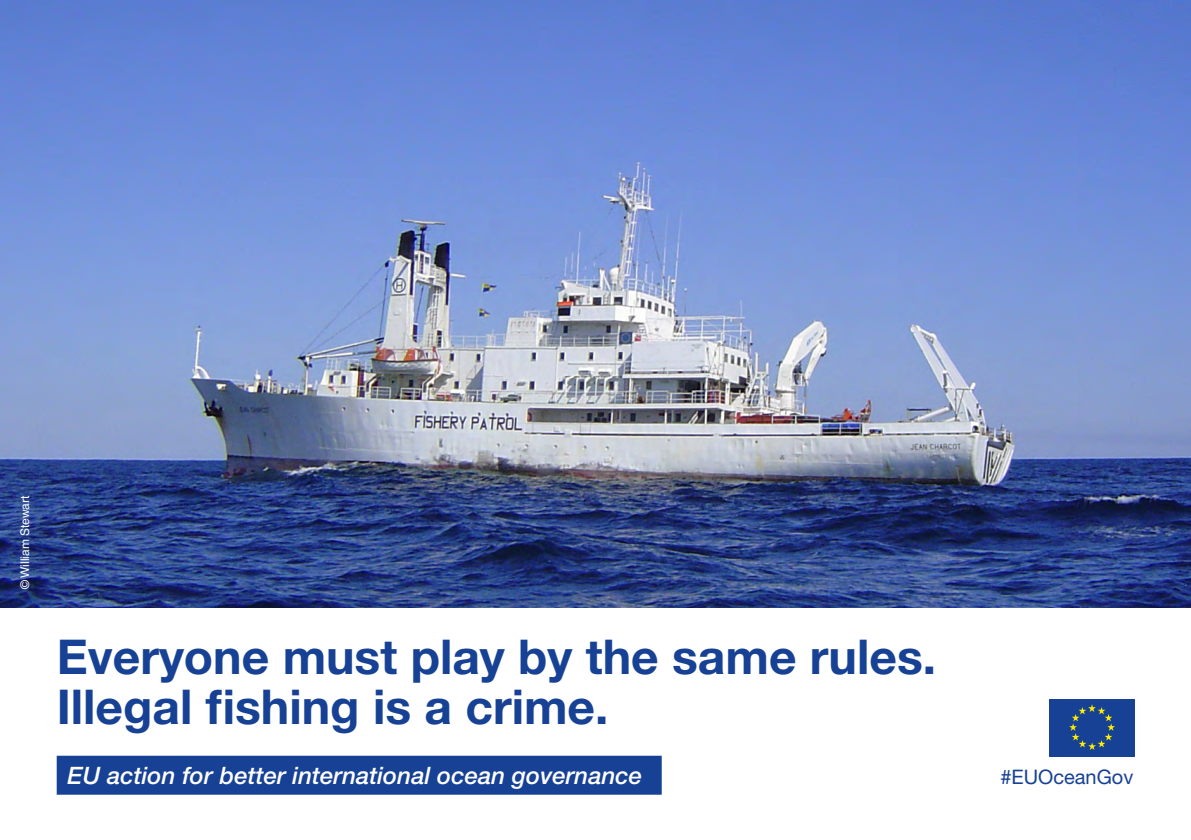
<style>
.page{position:relative;width:1191px;height:840px;background:#fff}
.page>*{position:absolute;margin:0;border:0;box-sizing:border-box;transform-origin:0 0}
.t1{font:700 48px/50px "Helvetica Neue LT Std";color:#164194}
.t2{font:italic 500 24px "Helvetica Neue LT Std";color:#fff}
.t3{font:20px "Helvetica Neue LT Std";color:#164194}
.t4{font:12px "Helvetica LT Std";color:#fff}
</style>
<div class="page">
<img style="left:0;top:0;width:1191px;height:608px">
<div style="left:57px;top:756px;width:604px;height:37px;background:#164194"></div>
<div style="left:57px;top:755px;width:604px;height:39px;border:2px solid #164194"></div>
<div style="left:1049px;top:698px;width:85px;height:57px;background:#164194"></div>
<svg style="left:1069px;top:704px;width:46px;height:45px"></svg>
<p class="t4" style="left:18px;top:589px;width:95px;rotate:-90deg">© William Stewart</p>
<p class="t1" style="left:57px;top:630px;width:881px">Everyone must play by the same rules.<br>Illegal fishing is a crime.</p>
<p class="t2" style="left:68px;top:760px;width:576px">EU action for better international ocean governance</p>
<p class="t3" style="left:1000px;top:764px;width:134px">#EUOceanGov</p>
</div>
